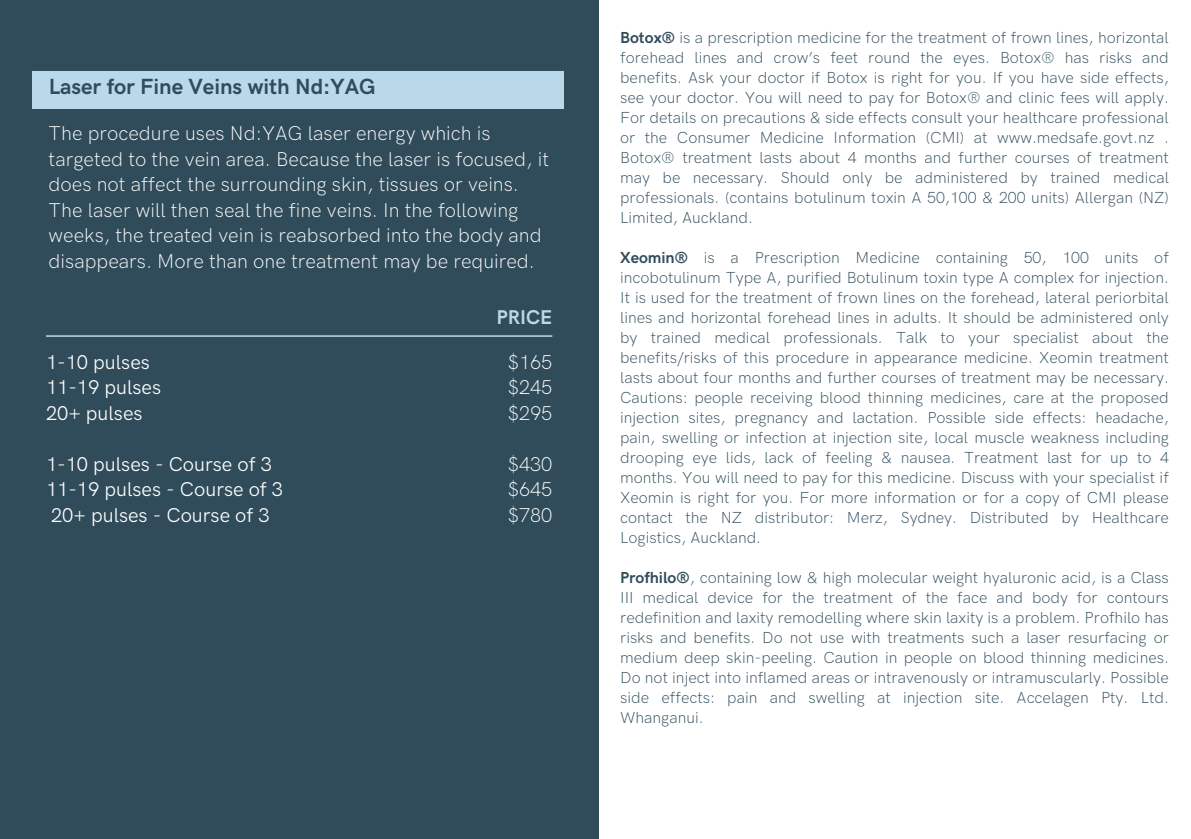
<style>
.page{position:relative;width:1191px;height:839px;background:#fff}
.page>*{position:absolute;margin:0;border:0;box-sizing:border-box;transform-origin:0 0}
.t1{font:700 22px "HK Grotesk Pro";color:#304c5a}
.t2{font:300 20px/25.6px "HK Grotesk Pro";color:#fff;text-align:justify}
.t3{font:20px/25.6px "HK Grotesk Pro";color:#fff}
.t4{font:700 20px "HK Grotesk Pro";color:#b9d9eb}
.t5{font:300 16px/20px "HK Grotesk Pro";color:#304c5a;text-align:justify}
.s1{font-weight:700}
</style>
<div class="page">
<div style="left:0;top:0;width:599px;height:838px;background:#304c5a"></div>
<div style="left:32px;top:71px;width:532px;height:37px;background:#b9d9eb"></div>
<hr style="left:46px;top:335px;width:506px;height:2px;background:#b9d9eb">
<h3 class="t1" style="left:49px;top:74px;width:328px">Laser for Fine Veins with Nd:YAG</h3>
<h3 class="t2" style="left:49px;top:121px;width:502px;text-align:left">The procedure uses Nd:YAG laser energy which is targeted to the vein area. Because the laser is focused, it does not affect the surrounding skin, tissues or veins.<br>The laser will then seal the fine veins. In the following weeks, the treated vein is reabsorbed into the body and disappears. More than one treatment may be required.</h3>
<h3 class="t4" style="left:496px;top:305px;width:57px">PRICE</h3>
<h3 class="t3" style="left:46px;top:350px;width:117px">1-10 pulses<br>11-19 pulses<br>20+ pulses</h3>
<p class="t3" style="left:46px;top:452px;width:239px">1-10 pulses - Course of 3<br>11-19 pulses - Course of 3<br>20+ pulses - Course of 3</p>
<p class="t2" style="left:508px;top:350px;width:46px">$165 $245 $295</p>
<p class="t2" style="left:508px;top:452px;width:46px">$430 $645 $780</p>
<h2 class="t5" style="left:620px;top:28px;width:550px"><span class="s1">Botox®</span> is a prescription medicine for the treatment of frown lines, horizontal forehead lines and crow’s feet round the eyes. Botox® has risks and benefits. Ask your doctor if Botox is right for you. If you have side effects, see your doctor. You will need to pay for Botox® and clinic fees will apply.<br>For details on precautions &amp; side effects consult your healthcare professional or the Consumer Medicine Information (CMI) at www.medsafe.govt.nz .<br>Botox® treatment lasts about 4 months and further courses of treatment may be necessary. Should only be administered by trained medical professionals. (contains botulinum toxin A 50,100 &amp; 200 units) Allergan (NZ)<br>Limited, Auckland.</h2>
<h3 class="t5" style="left:620px;top:248px;width:550px"><span class="s1">Xeomin®</span> is a Prescription Medicine containing 50, 100 units of incobotulinum Type A, purified Botulinum toxin type A complex for injection.<br>It is used for the treatment of frown lines on the forehead, lateral periorbital lines and horizontal forehead lines in adults. It should be administered only by trained medical professionals. Talk to your specialist about the benefits/risks of this procedure in appearance medicine. Xeomin treatment lasts about four months and further courses of treatment may be necessary.<br>Cautions: people receiving blood thinning medicines, care at the proposed injection sites, pregnancy and lactation. Possible side effects: headache, pain, swelling or infection at injection site, local muscle weakness including drooping eye lids, lack of feeling &amp; nausea. Treatment last for up to 4 months. You will need to pay for this medicine. Discuss with your specialist if Xeomin is right for you. For more information or for a copy of CMI please contact the NZ distributor: Merz, Sydney. Distributed by Healthcare Logistics, Auckland.</h3>
<h1 class="t5" style="left:620px;top:568px;width:550px"><span class="s1">Profhilo®</span>, containing low &amp; high molecular weight hyaluronic acid, is a Class III medical device for the treatment of the face and body for contours redefinition and laxity remodelling where skin laxity is a problem. Profhilo has risks and benefits. Do not use with treatments such a laser resurfacing or medium deep skin-peeling. Caution in people on blood thinning medicines.<br>Do not inject into inflamed areas or intravenously or intramuscularly. Possible side effects: pain and swelling at injection site. Accelagen Pty. Ltd.<br>Whanganui.</h1>
</div>
